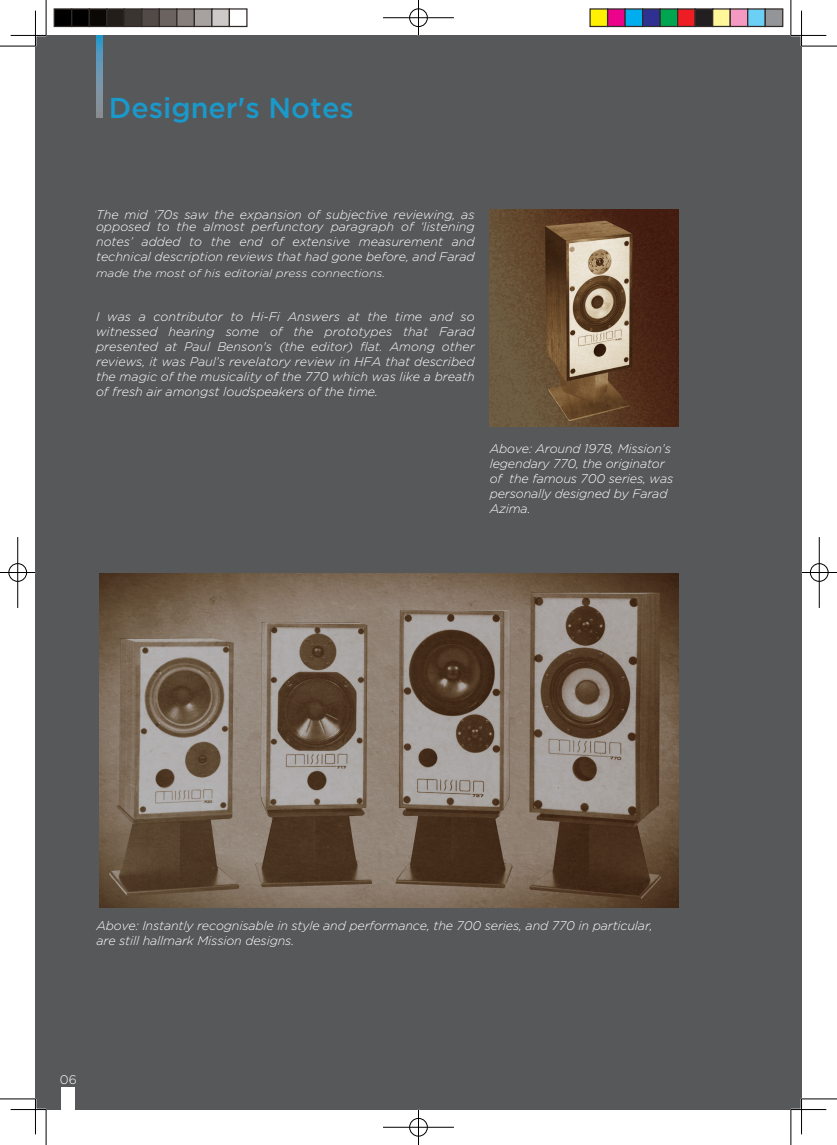
<style>
.page{position:relative;width:837px;height:1145px;background:#fff}
.page>*{position:absolute;margin:0;border:0;box-sizing:border-box;transform-origin:0 0}
.t1{font:500 28.75px "Gotham";color:#1a99cb}
.t2{font:italic 300 12.5px/15px "Gotham";color:#fff}
.t3{font:300 12.5px "Gotham";color:#fff}
.t4{font:italic 300 10.88px "Gotham";color:#fff;scale:1.1 1}
</style>
<div class="page">
<div style="left:35px;top:35px;width:766px;height:1074px;background:#57585a"></div>
<svg style="left:96px;top:35px;width:6px;height:83px"></svg>
<hr style="left:11px;top:1108px;width:35px;height:2px;background:#fff">
<hr style="left:790px;top:1108px;width:36px;height:2px;background:#fff">
<hr style="left:800px;top:11px;width:2px;height:35px;background:#fff">
<hr style="left:800px;top:1098px;width:2px;height:36px;background:#fff">
<hr style="left:0;top:46px;width:35px;height:1px;background:#000">
<hr style="left:801px;top:46px;width:35px;height:1px;background:#000">
<hr style="left:0;top:1098px;width:35px;height:1px;background:#000">
<hr style="left:801px;top:1098px;width:35px;height:1px;background:#000">
<hr style="left:46px;top:0;width:1px;height:35px;background:#000">
<hr style="left:46px;top:1109px;width:1px;height:35px;background:#000">
<hr style="left:790px;top:0;width:1px;height:35px;background:#000">
<hr style="left:790px;top:1109px;width:1px;height:35px;background:#000">
<hr style="left:11px;top:35px;width:35px;height:1px;background:#000">
<hr style="left:790px;top:35px;width:36px;height:1px;background:#000">
<hr style="left:11px;top:1109px;width:35px;height:1px;background:#000">
<hr style="left:790px;top:1109px;width:36px;height:1px;background:#000">
<hr style="left:35px;top:11px;width:1px;height:35px;background:#000">
<hr style="left:35px;top:1098px;width:1px;height:36px;background:#000">
<hr style="left:801px;top:11px;width:1px;height:35px;background:#000">
<hr style="left:801px;top:1098px;width:1px;height:36px;background:#000">
<div style="left:408px;top:8px;width:20px;height:19px;border:2px solid #fff;border-radius:50%"></div>
<hr style="left:383px;top:17px;width:71px;height:2px;background:#fff">
<hr style="left:417px;top:0;width:2px;height:35px;background:#fff">
<div style="left:409px;top:9px;width:18px;height:18px;border:1px solid #000;border-radius:50%"></div>
<hr style="left:383px;top:18px;width:71px;height:1px;background:#000">
<hr style="left:418px;top:0;width:1px;height:35px;background:#000">
<div style="left:408px;top:1117px;width:20px;height:20px;border:2px solid #fff;border-radius:50%"></div>
<hr style="left:383px;top:1126px;width:71px;height:2px;background:#fff">
<hr style="left:417px;top:1109px;width:2px;height:35px;background:#fff">
<div style="left:409px;top:1118px;width:18px;height:18px;border:1px solid #000;border-radius:50%"></div>
<hr style="left:383px;top:1127px;width:71px;height:1px;background:#000">
<hr style="left:418px;top:1109px;width:1px;height:35px;background:#000">
<div style="left:8px;top:562px;width:19px;height:20px;border:2px solid #fff;border-radius:50%"></div>
<hr style="left:0;top:571px;width:35px;height:2px;background:#fff">
<hr style="left:17px;top:537px;width:2px;height:71px;background:#fff">
<div style="left:9px;top:563px;width:18px;height:18px;border:1px solid #000;border-radius:50%"></div>
<hr style="left:0;top:572px;width:35px;height:1px;background:#000">
<hr style="left:18px;top:537px;width:1px;height:71px;background:#000">
<div style="left:809px;top:562px;width:19px;height:20px;border:2px solid #fff;border-radius:50%"></div>
<hr style="left:801px;top:571px;width:35px;height:2px;background:#fff">
<div style="left:809px;top:563px;width:19px;height:18px;border:1px solid #000;border-radius:50%"></div>
<hr style="left:801px;top:572px;width:35px;height:1px;background:#000">
<hr style="left:818px;top:537px;width:1px;height:71px;background:#000">
<div style="left:54px;top:8px;width:18px;height:19px;background:#000;border:1px solid #302a28"></div>
<div style="left:71px;top:8px;width:19px;height:19px;background:#000;border:1px solid #302a28"></div>
<div style="left:89px;top:8px;width:18px;height:19px;background:#0c0806;border:1px solid #302a28"></div>
<div style="left:106px;top:8px;width:19px;height:19px;background:#241e1b;border:1px solid #302a28"></div>
<div style="left:124px;top:8px;width:18px;height:19px;background:#3b3532;border:1px solid #302a28"></div>
<div style="left:141px;top:8px;width:19px;height:19px;background:#524a47;border:1px solid #302a28"></div>
<div style="left:159px;top:8px;width:18px;height:19px;background:#6b6360;border:1px solid #302a28"></div>
<div style="left:176px;top:8px;width:19px;height:19px;background:#867f7c;border:1px solid #302a28"></div>
<div style="left:194px;top:8px;width:18px;height:19px;background:#a7a2a0;border:1px solid #302a28"></div>
<div style="left:211px;top:8px;width:19px;height:19px;background:#cdc9c8;border:1px solid #302a28"></div>
<div style="left:229px;top:8px;width:18px;height:19px;background:#fff;border:1px solid #302a28"></div>
<div style="left:589px;top:8px;width:19px;height:19px;background:#fff101;border:1px solid #302a28"></div>
<div style="left:606px;top:8px;width:19px;height:19px;background:#ed028c;border:1px solid #302a28"></div>
<div style="left:624px;top:8px;width:19px;height:19px;background:#00aeef;border:1px solid #302a28"></div>
<div style="left:641px;top:8px;width:19px;height:19px;background:#2e3092;border:1px solid #302a28"></div>
<div style="left:659px;top:8px;width:19px;height:19px;background:#00a54f;border:1px solid #302a28"></div>
<div style="left:676px;top:8px;width:19px;height:19px;background:#ee1d23;border:1px solid #302a28"></div>
<div style="left:694px;top:8px;width:19px;height:19px;background:#231f20;border:1px solid #302a28"></div>
<div style="left:711px;top:8px;width:19px;height:19px;background:#fff79a;border:1px solid #302a28"></div>
<div style="left:729px;top:8px;width:19px;height:19px;background:#f499c2;border:1px solid #302a28"></div>
<div style="left:746px;top:8px;width:19px;height:19px;background:#6bcff6;border:1px solid #302a28"></div>
<div style="left:764px;top:8px;width:19px;height:19px;background:#939598;border:1px solid #302a28"></div>
<div style="left:61px;top:1087px;width:14px;height:22px;background:#fff"></div>
<img style="left:489px;top:209px;width:189px;height:217px">
<img style="left:99px;top:573px;width:579px;height:334px">
<h1 class="t1" style="left:109px;top:89px;width:246px">Designer's Notes</h1>
<p class="t2" style="left:96px;top:209px;width:380px;line-height:11.2px">The mid ‘70s saw the expansion of subjective reviewing, as opposed to the almost perfunctory paragraph of ‘listening</p>
<p class="t2" style="left:96px;top:233px;width:380px">notes’ added to the end of extensive measurement and technical description reviews that had gone before, and Farad</p>
<p class="t4" style="left:96px;top:266px;width:264px">made the most of his editorial press connections.</p>
<p class="t2" style="left:96px;top:308px;width:380px;text-align:justify">I was a contributor to Hi-Fi Answers at the time and so witnessed hearing some of the prototypes that Farad presented at Paul Benson's (the editor) flat. Among other reviews, it was Paul’s revelatory review in HFA that described the magic of the musicality of the 770 which was like a breath of fresh air amongst loudspeakers of the time.</p>
<p class="t2" style="left:489px;top:441px;width:185px">Above: Around 1978, Mission’s legendary 770, the originator of the famous 700 series, was personally designed by Farad<br>Azima.</p>
<p class="t2" style="left:96px;top:917px;width:557px">Above: Instantly recognisable in style and performance, the 700 series, and 770 in particular, are still hallmark Mission designs.</p>
<p class="t3" style="left:60px;top:1071px;width:18px">06</p>
</div>
